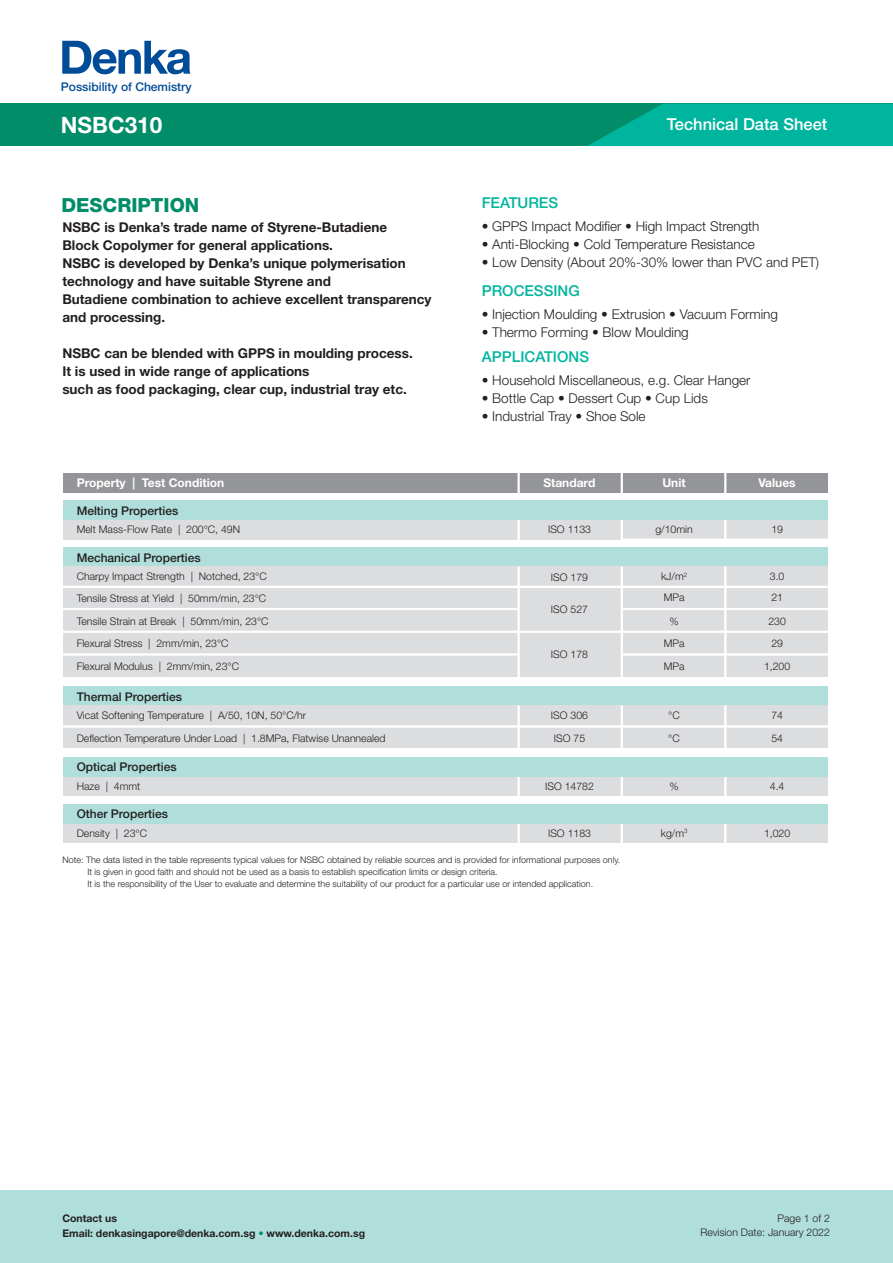
<style>
.page{position:relative;width:893px;height:1263px;background:#fff}
.page>*{position:absolute;margin:0;border:0;box-sizing:border-box;transform-origin:0 0}
.t1{font:700 22.5px "Helvetica Neue LT Std";color:#fff}
.t2{font:800 19.5px "Helvetica Neue LT Std";color:#008d68}
.t3{font:500 16.5px "Helvetica Neue LT Std";color:#fff}
.t4{font:500 15px "Helvetica Neue LT Std";color:#00b59d}
.t5{font:700 13.5px/18px "Helvetica Neue LT Std";color:#231f20}
.t6{font:300 13.5px "Helvetica Neue LT Std";color:#231f20}
.t7{font:500 12px "Helvetica Neue LT Std";color:#231f20}
.t8{font:700 12px "Helvetica Neue LT Std";color:#fff}
.t9{font:500 12px "Helvetica Neue LT Std";color:#014c98}
.t10{font:300 10.5px/21.1px "Helvetica Neue LT Std";color:#231f20}
.t11{font:700 10.5px/15px "Helvetica Neue LT Std";color:#231f20}
.t12{font:300 9px/12px "Helvetica Neue LT Std";color:#231f20}
.s1{color:#008d68}
</style>
<div class="page">
<svg style="left:62px;top:41px;width:128px;height:33px"></svg>
<div style="left:0;top:104px;width:893px;height:42px;background:#008d68"></div>
<div style="left:0;top:1191px;width:893px;height:72px;background:#afdedb"></div>
<svg style="left:588px;top:104px;width:305px;height:42px;background:#00b096"></svg>
<div style="left:63px;top:473px;width:765px;height:19px;background:#939598"></div>
<hr style="left:517px;top:467px;width:3px;height:26px;background:#fff">
<hr style="left:724px;top:467px;width:2px;height:26px;background:#fff">
<hr style="left:621px;top:467px;width:2px;height:26px;background:#fff">
<div style="left:63px;top:501px;width:765px;height:19px;background:#afdedb"></div>
<div style="left:63px;top:520px;width:765px;height:19px;background:#dcdddf"></div>
<hr style="left:622px;top:538px;width:206px;height:3px;background:#fff">
<hr style="left:517px;top:520px;width:3px;height:20px;background:#fff">
<hr style="left:724px;top:520px;width:2px;height:20px;background:#fff">
<hr style="left:621px;top:520px;width:2px;height:20px;background:#fff">
<div style="left:63px;top:686px;width:765px;height:19px;background:#afdedb"></div>
<div style="left:63px;top:705px;width:765px;height:43px;background:#dcdddf"></div>
<hr style="left:517px;top:705px;width:3px;height:43px;background:#fff">
<hr style="left:724px;top:705px;width:2px;height:43px;background:#fff">
<hr style="left:621px;top:705px;width:2px;height:43px;background:#fff">
<hr style="left:62px;top:725px;width:768px;height:3px;background:#fff">
<div style="left:63px;top:776px;width:765px;height:19px;background:#dcdddf"></div>
<hr style="left:517px;top:776px;width:3px;height:20px;background:#fff">
<hr style="left:724px;top:776px;width:2px;height:20px;background:#fff">
<hr style="left:621px;top:776px;width:2px;height:20px;background:#fff">
<div style="left:63px;top:757px;width:765px;height:19px;background:#afdedb"></div>
<div style="left:63px;top:823px;width:765px;height:19px;background:#dcdddf"></div>
<hr style="left:517px;top:823px;width:3px;height:20px;background:#fff">
<hr style="left:724px;top:823px;width:2px;height:20px;background:#fff">
<hr style="left:621px;top:823px;width:2px;height:20px;background:#fff">
<div style="left:63px;top:804px;width:765px;height:19px;background:#afdedb"></div>
<div style="left:63px;top:548px;width:765px;height:19px;background:#afdedb"></div>
<div style="left:63px;top:567px;width:765px;height:110px;background:#dcdddf"></div>
<hr style="left:622px;top:608px;width:206px;height:2px;background:#fff">
<hr style="left:622px;top:653px;width:206px;height:3px;background:#fff">
<hr style="left:517px;top:567px;width:3px;height:112px;background:#fff">
<hr style="left:724px;top:567px;width:2px;height:112px;background:#fff">
<hr style="left:621px;top:567px;width:2px;height:112px;background:#fff">
<hr style="left:62px;top:608px;width:455px;height:2px;background:#fff">
<hr style="left:62px;top:653px;width:456px;height:3px;background:#fff">
<hr style="left:62px;top:631px;width:767px;height:2px;background:#fff">
<hr style="left:62px;top:586px;width:768px;height:2px;background:#fff">
<p class="t9" style="left:61px;top:80px;width:132px">Possibility of Chemistry</p>
<h1 class="t1" style="left:61px;top:111px;width:103px">NSBC310</h1>
<h3 class="t3" style="left:667px;top:115px;width:162px">Technical Data Sheet</h3>
<h2 class="t2" style="left:61px;top:193px;width:139px">DESCRIPTION</h2>
<p class="t5" style="left:62px;top:218px;width:371px">NSBC is Denka’s trade name of Styrene-Butadiene<br>Block Copolymer for general applications.<br>NSBC is developed by Denka’s unique polymerisation technology and have suitable Styrene and<br>Butadiene combination to achieve excellent transparency and processing.</p>
<p class="t5" style="left:62px;top:344px;width:352px">NSBC can be blended with GPPS in moulding process.<br>It is used in wide range of applications<br>such as food packaging, clear cup, industrial tray etc.</p>
<h3 class="t4" style="left:482px;top:194px;width:78px">FEATURES</h3>
<p class="t6" style="left:482px;top:217px;width:279px">• GPPS Impact Modifier • High Impact Strength</p>
<p class="t6" style="left:482px;top:235px;width:275px">• Anti-Blocking • Cold Temperature Resistance</p>
<p class="t6" style="left:482px;top:253px;width:339px">• Low Density (About 20%-30% lower than PVC and PET)</p>
<h3 class="t4" style="left:482px;top:282px;width:100px">PROCESSING</h3>
<p class="t6" style="left:482px;top:306px;width:298px">• Injection Moulding • Extrusion • Vacuum Forming</p>
<p class="t6" style="left:482px;top:324px;width:209px">• Thermo Forming • Blow Moulding</p>
<h3 class="t4" style="left:482px;top:348px;width:109px">APPLICATIONS</h3>
<p class="t6" style="left:482px;top:372px;width:270px">• Household Miscellaneous, e.g. Clear Hanger</p>
<p class="t6" style="left:482px;top:390px;width:228px">• Bottle Cap • Dessert Cup • Cup Lids</p>
<p class="t6" style="left:482px;top:408px;width:165px">• Industrial Tray • Shoe Sole</p>
<p class="t8" style="left:77px;top:475px;width:149px">Property | Test Condition</p>
<p class="t8" style="left:543px;top:475px;width:54px">Standard</p>
<p class="t8" style="left:662px;top:475px;width:25px">Unit</p>
<p class="t8" style="left:758px;top:475px;width:39px">Values</p>
<p class="t7" style="left:77px;top:503px;width:103px">Melting Properties</p>
<p class="t10" style="left:77px;top:519px;width:165px">Melt Mass-Flow Rate | 200°C, 49N</p>
<p class="t10" style="left:548px;top:519px;width:44px">ISO 1133</p>
<p class="t10" style="left:655px;top:519px;width:39px">g/10min</p>
<p class="t10" style="left:771px;top:519px;width:13px">19</p>
<p class="t7" style="left:77px;top:551px;width:126px">Mechanical Properties</p>
<p class="t10" style="left:77px;top:565px;width:192px;line-height:22.2px">Charpy Impact Strength | Notched, 23°C<br>Tensile Stress at Yield | 50mm/min, 23°C</p>
<p class="t10" style="left:661px;top:565px;width:28px">kJ/m<sup>2<br></sup>MPa</p>
<p class="t10" style="left:770px;top:565px;width:16px">3.0<br>21</p>
<p class="t10" style="left:551px;top:566px;width:39px">ISO 179</p>
<p class="t10" style="left:551px;top:599px;width:39px">ISO 527</p>
<p class="t10" style="left:77px;top:610px;width:193px">Tensile Strain at Break | 50mm/min, 23°C</p>
<p class="t10" style="left:669px;top:610px;width:11px">%</p>
<p class="t10" style="left:768px;top:610px;width:19px">230</p>
<p class="t10" style="left:77px;top:632px;width:153px">Flexural Stress | 2mm/min, 23°C</p>
<p class="t10" style="left:664px;top:632px;width:22px">MPa</p>
<p class="t10" style="left:771px;top:632px;width:13px">29</p>
<p class="t10" style="left:551px;top:643px;width:39px">ISO 178</p>
<p class="t10" style="left:77px;top:655px;width:164px">Flexural Modulus | 2mm/min, 23°C</p>
<p class="t10" style="left:664px;top:656px;width:22px">MPa</p>
<p class="t10" style="left:764px;top:656px;width:28px">1,200</p>
<p class="t7" style="left:77px;top:689px;width:107px">Thermal Properties</p>
<p class="t10" style="left:77px;top:704px;width:231px">Vicat Softening Temperature | A/50, 10N, 50°C/hr</p>
<p class="t10" style="left:551px;top:704px;width:39px">ISO 306</p>
<p class="t10" style="left:668px;top:704px;width:13px">°C</p>
<p class="t10" style="left:771px;top:704px;width:13px">74</p>
<p class="t10" style="left:77px;top:727px;width:310px">Deflection Temperature Under Load | 1.8MPa, Flatwise Unannealed</p>
<p class="t10" style="left:554px;top:727px;width:33px">ISO 75</p>
<p class="t10" style="left:668px;top:727px;width:13px">°C</p>
<p class="t10" style="left:771px;top:727px;width:13px">54</p>
<p class="t10" style="left:77px;top:775px;width:65px">Haze | 4mmt</p>
<p class="t10" style="left:545px;top:775px;width:50px">ISO 14782</p>
<p class="t10" style="left:669px;top:775px;width:11px">%</p>
<p class="t10" style="left:770px;top:775px;width:16px">4.4</p>
<p class="t7" style="left:77px;top:760px;width:102px">Optical Properties</p>
<p class="t7" style="left:77px;top:807px;width:93px">Other Properties</p>
<p class="t12" style="left:87px;top:854px;width:534px;text-indent:-25px">Note: The data listed in the table represents typical values for NSBC obtained by reliable sources and is provided for informational purposes only.<br>It is given in good faith and should not be used as a basis to establish specification limits or design criteria.<br>It is the responsibility of the User to evaluate and determine the suitability of our product for a particular use or intended application.</p>
<p class="t10" style="left:77px;top:822px;width:72px">Density | 23°C</p>
<p class="t10" style="left:661px;top:822px;width:28px">kg/m<sup>3</sup></p>
<p class="t10" style="left:548px;top:822px;width:44px">ISO 1183</p>
<p class="t10" style="left:764px;top:822px;width:28px">1,020</p>
<p class="t11" style="left:62px;top:1210px;width:304px">Contact us<br>Email: denkasingapore@denka.com.sg <span class="s1">•</span> www.denka.com.sg</p>
<p class="t10" style="left:700px;top:1211px;width:131px;line-height:13.5px;text-align:right">Page 1 of 2<br>Revision Date: January 2022</p>
</div>
